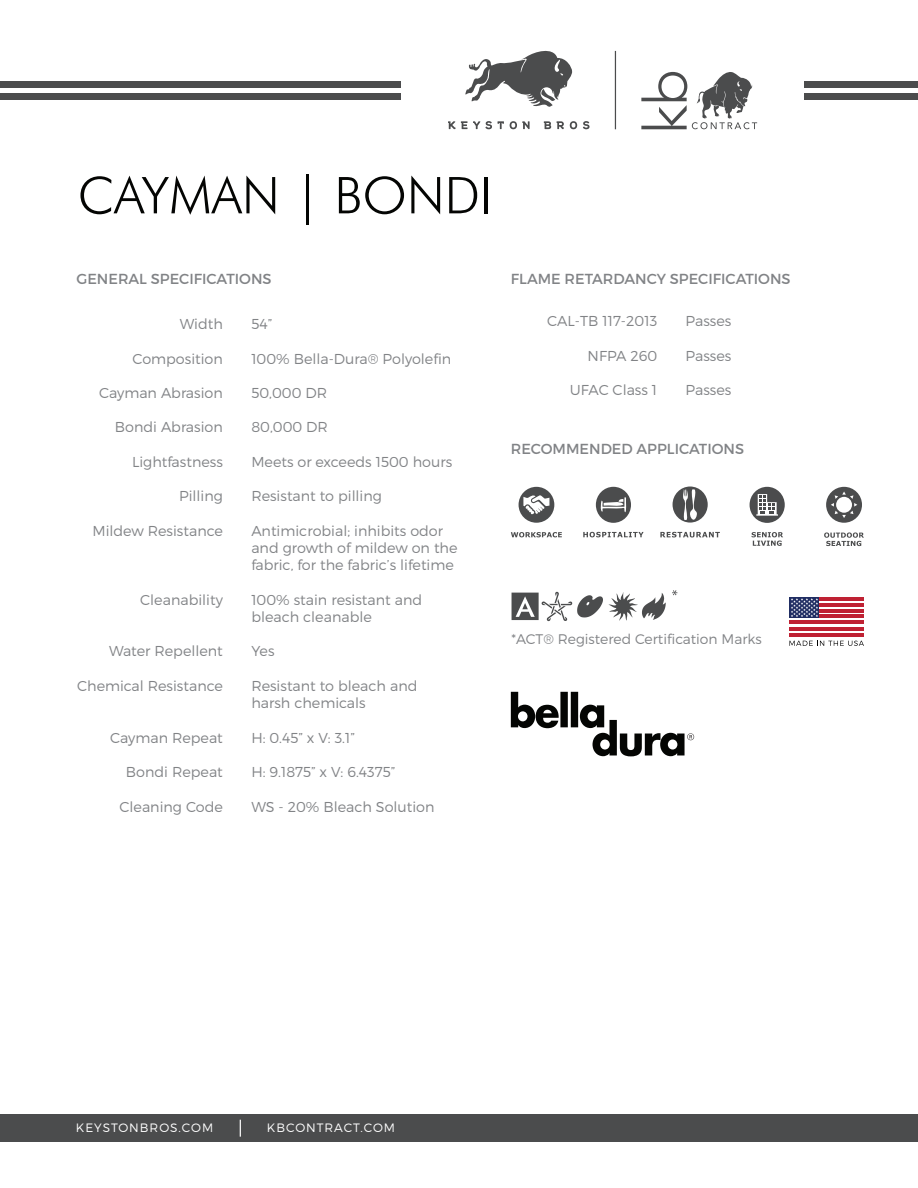
<style>
.page{position:relative;width:918px;height:1188px;background:#fff}
.page>*{position:absolute;margin:0;border:0;box-sizing:border-box;transform-origin:0 0}
.t1{font:300 50.7px "Futura BT";color:#040503}
.t2{font:14.55px "Montserrat";color:#818386}
.t3{font:300 14.4px/17.2px "Montserrat";color:#818386}
.t4{font:300 13.95px "Montserrat";color:#818386}
.t5{font:300 12.15px "Montserrat";letter-spacing:.08em;color:#fff}
</style>
<div class="page">
<div style="left:0;top:1115px;width:918px;height:27px;background:#4b4c4d"></div>
<svg style="left:240px;top:1120px;width:1px;height:17px"></svg>
<div style="left:0;top:93px;width:400px;height:6px;background:#4b4c4d"></div>
<div style="left:0;top:81px;width:400px;height:6px;background:#4b4c4d"></div>
<div style="left:805px;top:93px;width:113px;height:6px;background:#4b4c4d"></div>
<div style="left:805px;top:81px;width:113px;height:6px;background:#4b4c4d"></div>
<hr style="left:615px;top:51px;width:1px;height:78px;background:#4b4c4d">
<svg style="left:465px;top:50px;width:107px;height:57px"></svg>
<svg style="left:448px;top:121px;width:44px;height:8px"></svg>
<svg style="left:498px;top:121px;width:6px;height:8px"></svg>
<svg style="left:510px;top:121px;width:20px;height:8px"></svg>
<svg style="left:544px;top:121px;width:7px;height:8px"></svg>
<svg style="left:557px;top:121px;width:7px;height:8px"></svg>
<svg style="left:570px;top:121px;width:7px;height:8px"></svg>
<svg style="left:583px;top:121px;width:7px;height:8px"></svg>
<svg style="left:641px;top:71px;width:116px;height:58px"></svg>
<svg style="left:609px;top:592px;width:57px;height:29px"></svg>
<svg style="left:512px;top:592px;width:91px;height:29px"></svg>
<svg style="left:672px;top:590px;width:5px;height:5px"></svg>
<svg style="left:511px;top:692px;width:183px;height:64px"></svg>
<svg style="left:596px;top:487px;width:35px;height:36px"></svg>
<svg style="left:583px;top:532px;width:61px;height:5px"></svg>
<svg style="left:660px;top:532px;width:60px;height:6px"></svg>
<svg style="left:673px;top:487px;width:35px;height:36px"></svg>
<svg style="left:752px;top:532px;width:31px;height:14px"></svg>
<svg style="left:519px;top:487px;width:35px;height:36px"></svg>
<svg style="left:511px;top:532px;width:51px;height:5px"></svg>
<svg style="left:750px;top:487px;width:35px;height:36px"></svg>
<svg style="left:826px;top:487px;width:36px;height:36px"></svg>
<svg style="left:824px;top:532px;width:40px;height:14px"></svg>
<hr style="left:819px;top:597px;width:45px;height:3px;background:#bf2133">
<hr style="left:819px;top:603px;width:45px;height:3px;background:#bf2133">
<hr style="left:819px;top:609px;width:45px;height:3px;background:#bf2133">
<hr style="left:819px;top:615px;width:45px;height:3px;background:#bf2133">
<hr style="left:789px;top:621px;width:75px;height:3px;background:#bf2133">
<hr style="left:789px;top:627px;width:75px;height:3px;background:#bf2133">
<hr style="left:789px;top:633px;width:75px;height:3px;background:#bf2133">
<div style="left:789px;top:597px;width:30px;height:21px;background:#212e63"></div>
<svg style="left:791px;top:598px;width:27px;height:19px"></svg>
<svg style="left:789px;top:641px;width:75px;height:5px"></svg>
<p class="t1" style="left:78px;top:165px;width:416px">CAYMAN | BONDI</p>
<p class="t2" style="left:76px;top:270px;width:197px">GENERAL SPECIFICATIONS</p>
<p class="t2" style="left:511px;top:270px;width:281px">FLAME RETARDANCY SPECIFICATIONS</p>
<p class="t3" style="left:180px;top:315px;width:45px">Width</p>
<p class="t3" style="left:133px;top:350px;width:92px">Composition</p>
<p class="t3" style="left:99px;top:384px;width:125px">Cayman Abrasion</p>
<p class="t3" style="left:115px;top:419px;width:109px">Bondi Abrasion</p>
<p class="t3" style="left:132px;top:453px;width:92px">Lightfastness</p>
<p class="t3" style="left:179px;top:487px;width:45px">Pilling</p>
<p class="t3" style="left:92px;top:522px;width:132px">Mildew Resistance</p>
<p class="t3" style="left:547px;top:312px;width:112px">CAL-TB 117-2013</p>
<p class="t3" style="left:588px;top:347px;width:71px">NFPA 260</p>
<p class="t3" style="left:570px;top:381px;width:89px">UFAC Class 1</p>
<p class="t3" style="left:686px;top:312px;width:47px">Passes</p>
<p class="t3" style="left:686px;top:347px;width:47px">Passes</p>
<p class="t3" style="left:686px;top:381px;width:47px">Passes</p>
<p class="t3" style="left:251px;top:315px;width:22px">54”</p>
<p class="t3" style="left:251px;top:350px;width:201px">100% Bella-Dura® Polyolefin</p>
<p class="t3" style="left:251px;top:384px;width:77px">50,000 DR</p>
<p class="t3" style="left:251px;top:419px;width:78px">80,000 DR</p>
<p class="t3" style="left:251px;top:453px;width:202px">Meets or exceeds 1500 hours</p>
<p class="t3" style="left:251px;top:487px;width:132px">Resistant to pilling</p>
<p class="t3" style="left:251px;top:522px;width:208px">Antimicrobial; inhibits odor and growth of mildew on the fabric, for the fabric’s lifetime</p>
<p class="t3" style="left:251px;top:591px;width:172px">100% stain resistant and bleach cleanable</p>
<p class="t3" style="left:251px;top:642px;width:25px">Yes</p>
<p class="t3" style="left:251px;top:677px;width:168px">Resistant to bleach and harsh chemicals</p>
<p class="t3" style="left:251px;top:729px;width:105px">H: 0.45” x V: 3.1”</p>
<p class="t3" style="left:251px;top:763px;width:145px">H: 9.1875” x V: 6.4375”</p>
<p class="t3" style="left:251px;top:798px;width:185px">WS - 20% Bleach Solution</p>
<p class="t2" style="left:511px;top:440px;width:235px">RECOMMENDED APPLICATIONS</p>
<p class="t3" style="left:140px;top:591px;width:84px">Cleanability</p>
<p class="t3" style="left:109px;top:642px;width:115px">Water Repellent</p>
<p class="t3" style="left:77px;top:677px;width:147px">Chemical Resistance</p>
<p class="t4" style="left:512px;top:630px;width:252px">*ACT® Registered Certification Marks</p>
<p class="t3" style="left:110px;top:729px;width:114px">Cayman Repeat</p>
<p class="t3" style="left:126px;top:763px;width:98px">Bondi Repeat</p>
<p class="t3" style="left:120px;top:798px;width:105px">Cleaning Code</p>
<p class="t5" style="left:76px;top:1121px;width:139px">KEYSTONBROS.COM</p>
<p class="t5" style="left:267px;top:1121px;width:130px">KBCONTRACT.COM</p>
</div>
